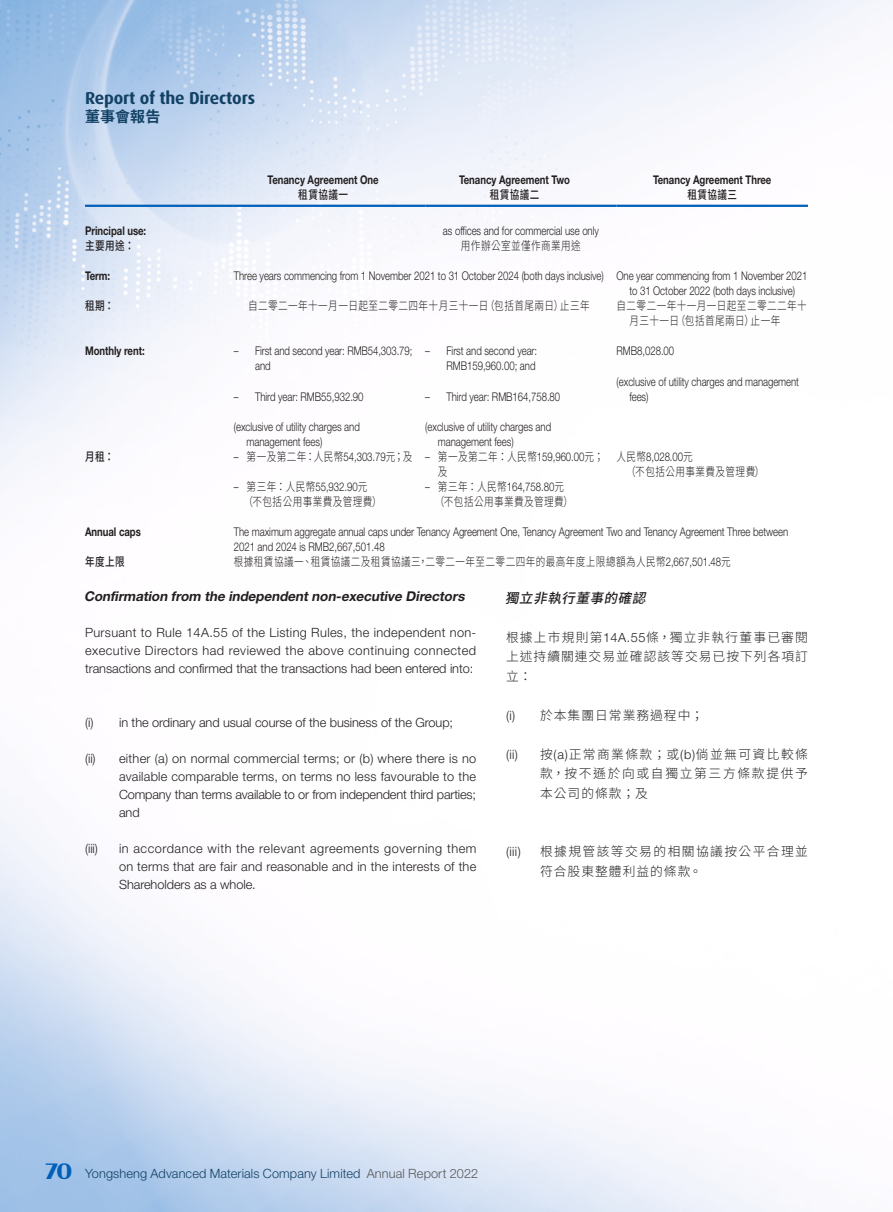
<style>
.page{position:relative;width:893px;height:1212px;background:#fff}
.page>*{position:absolute;margin:0;border:0;box-sizing:border-box;transform-origin:0 0}
.t1{font:700 17.25px "Dax";letter-spacing:-.01em;color:#124164}
.t2{font:700 15px "Source Han Sans TC";letter-spacing:.005em;color:#124164}
.C_Heading_3{font:italic 700 13.5px "Helvetica Neue LT Std";color:#231f20}
.C_Heading_3-2{font:italic 500 13.5px "Source Han Sans TC";color:#231f20}
.Body_Text{font:300 12.75px/18px "Helvetica Neue LT Std";letter-spacing:-.005em;color:#231f20;text-align:justify}
.C_Body_Text{font:300 12.75px/19.5px "Source Han Sans TC";letter-spacing:.095em;color:#231f20;text-align:justify}
.t3{font:300 12.75px "Helvetica Neue LT Std";letter-spacing:.01em;color:#124164}
.C_Body_Text-2{font:300 12.75px "Helvetica Neue LT Std";color:#231f20}
.Body_Text-2{font:300 12px/15px "Helvetica Neue LT Std";letter-spacing:-.005em;color:#231f20;scale:.8 1}
.Body_Text-3{font:300 12px/15px "Source Han Sans TC";letter-spacing:.045em;color:#231f20;scale:.8 1}
.Body_Text-4{font:700 12px "Helvetica Neue LT Std";letter-spacing:-.005em;color:#231f20;scale:.8 1}
.Body_Text-5{font:500 12px "Source Han Sans TC";letter-spacing:.045em;color:#231f20;scale:.8 1}
.s1{font-family:"Helvetica Neue LT Std"}
.s2{font-family:"Condor";font-weight:700;font-size:21px;color:#005fb9}
.s3{color:#57585a}
</style>
<div class="page">
<img style="left:0;top:0;width:890px;height:1212px">
<hr style="left:85px;top:205px;width:149px;height:2px;background:#005fb9">
<hr style="left:234px;top:205px;width:191px;height:2px;background:#005fb9">
<hr style="left:425px;top:205px;width:192px;height:2px;background:#005fb9">
<hr style="left:617px;top:205px;width:191px;height:2px;background:#005fb9">
<h1 class="t1" style="left:85px;top:88px;width:171px">Report of the Directors</h1>
<p class="t2" style="left:85px;top:108px;width:77px">董事會報告</p>
<p class="Body_Text-4" style="left:268px;top:172px;width:140px">Tenancy Agreement One</p>
<p class="Body_Text-4" style="left:459px;top:172px;width:140px">Tenancy Agreement Two</p>
<p class="Body_Text-4" style="left:653px;top:172px;width:150px">Tenancy Agreement Three</p>
<p class="Body_Text-5" style="left:298px;top:187px;width:64px">租賃協議一</p>
<p class="Body_Text-5" style="left:490px;top:187px;width:64px">租賃協議二</p>
<p class="Body_Text-5" style="left:687px;top:187px;width:64px">租賃協議三</p>
<p class="Body_Text-4" style="left:85px;top:224px;width:78px">Principal use:</p>
<p class="Body_Text-2" style="left:443px;top:223px;width:196px">as offices and for commercial use only</p>
<p class="Body_Text-5" style="left:85px;top:239px;width:63px">主要用途：</p>
<p class="Body_Text-3" style="left:461px;top:239px;width:151px">用作辦公室並僅作商業用途</p>
<p class="Body_Text-4" style="left:85px;top:269px;width:33px">Term:</p>
<p class="Body_Text-2" style="left:234px;top:268px;width:464px">Three years commencing from 1 November 2021 to 31 October 2024 (both days inclusive)</p>
<p class="Body_Text-2" style="left:617px;top:268px;width:240px;text-align:center">One year commencing from 1 November 2021 to 31 October 2022 (both days inclusive)</p>
<p class="Body_Text-5" style="left:85px;top:299px;width:38px">租期：</p>
<p class="Body_Text-3" style="left:248px;top:299px;width:428px">自二零二一年十一月一日起至二零二四年十月三十一日（包括首尾兩日）止三年</p>
<p class="Body_Text-3" style="left:629px;top:299px;width:223px;text-indent:-13px">自二零二一年十一月一日起至二零二二年十月三十一日（包括首尾兩日）止一年</p>
<p class="Body_Text-4" style="left:85px;top:344px;width:76px">Monthly rent:</p>
<p class="Body_Text-2" style="left:255px;top:343px;width:198px;text-indent:-21px">– First and second year: RMB54,303.79; and</p>
<p class="Body_Text-2" style="left:234px;top:388px;width:164px">– Third year: RMB55,932.90</p>
<p class="Body_Text-2" style="left:247px;top:418px;width:143px;text-indent:-13px">(exclusive of utility charges and management fees)</p>
<p class="Body_Text-2" style="left:425px;top:343px;width:142px;text-align:right">– First and second year:<br>RMB159,960.00; and</p>
<p class="Body_Text-2" style="left:425px;top:388px;width:170px">– Third year: RMB164,758.80</p>
<p class="Body_Text-2" style="left:438px;top:418px;width:143px;text-indent:-13px">(exclusive of utility charges and management fees)</p>
<p class="Body_Text-2" style="left:617px;top:343px;width:74px">RMB8,028.00</p>
<p class="Body_Text-2" style="left:629px;top:373px;width:214px;text-indent:-13px">(exclusive of utility charges and management fees)</p>
<p class="Body_Text-5" style="left:85px;top:449px;width:38px">月租：</p>
<p class="Body_Text-3" style="left:234px;top:449px;width:225px"><span class="s1">–</span> 第一及第二年：人民幣<span class="s1">54,303.79</span>元；及</p>
<p class="Body_Text-3" style="left:243px;top:479px;width:174px;text-indent:-10px"><span class="s1">–</span> 第三年：人民幣<span class="s1">55,932.90</span>元<br>（不包括公用事業費及管理費）</p>
<p class="Body_Text-3" style="left:438px;top:449px;width:208px;text-indent:-13px"><span class="s1">–</span> 第一及第二年：人民幣<span class="s1">159,960.00</span>元；及</p>
<p class="Body_Text-3" style="left:435px;top:479px;width:174px;text-indent:-10px"><span class="s1">–</span> 第三年：人民幣<span class="s1">164,758.80</span>元（不包括公用事業費及管理費）</p>
<p class="Body_Text-3" style="left:626px;top:449px;width:174px;text-indent:-10px">人民幣<span class="s1">8,028.00</span>元<br>（不包括公用事業費及管理費）</p>
<p class="Body_Text-4" style="left:85px;top:524px;width:71px">Annual caps</p>
<p class="Body_Text-2" style="left:234px;top:523px;width:694px">The maximum aggregate annual caps under Tenancy Agreement One, Tenancy Agreement Two and Tenancy Agreement Three between<br>2021 and 2024 is RMB2,667,501.48</p>
<p class="Body_Text-5" style="left:85px;top:554px;width:51px">年度上限</p>
<p class="Body_Text-3" style="left:234px;top:554px;width:623px">根據租賃協議一、租賃協議二及租賃協議三，二零二一年至二零二四年的最高年度上限總額為人民幣<span class="s1">2,667,501.48</span>元</p>
<p class="C_Heading_3" style="left:84px;top:588px;width:385px">Confirmation from the independentnon-executive Directors</p>
<p class="Body_Text" style="left:85px;top:624px;width:393px">Pursuant to Rule 14A.55 of the Listing Rules, the independent non&shy;executive Directors had reviewed the above continuing connected transactions and confirmed that the transactions had been entered into:</p>
<p class="C_Heading_3-2" style="left:505px;top:590px;width:149px">獨立非執行董事的確認</p>
<p class="C_Body_Text" style="left:506px;top:628px;width:303px">根據上市規則第<span class="s1">14A.55</span>條，獨立非執行董事已審閱上述持續關連交易並確認該等交易已按下列各項訂立：</p>
<p class="C_Body_Text" style="left:506px;top:706px;width:199px"><span class="s1">(i)</span> 於本集團日常業務過程中；</p>
<p class="C_Body_Text-2" style="left:506px;top:746px;width:14px">(ii)</p>
<p class="C_Body_Text" style="left:540px;top:745px;width:269px">按<span class="s1">(a)</span>正常商業條款；或<span class="s1">(b)</span>倘並無可資比較條款，按不遜於向或自獨立第三方條款提供予本公司的條款；及</p>
<p class="Body_Text" style="left:85px;top:714px;width:370px">(i) in the ordinary and usual course of the business of the Group;</p>
<p class="Body_Text" style="left:85px;top:750px;width:12px">(ii)</p>
<p class="Body_Text" style="left:119px;top:750px;width:359px">either (a) on normal commercial terms; or (b) where there is no available comparable terms, on terms no less favourable to the Company than terms available to or from independent third parties; and</p>
<p class="Body_Text" style="left:85px;top:840px;width:14px">(iii)</p>
<p class="Body_Text" style="left:119px;top:840px;width:359px">in accordance with the relevant agreements governing them on terms that are fair and reasonable and in the interests of the Shareholders as a whole.</p>
<p class="C_Body_Text-2" style="left:506px;top:844px;width:16px">(iii)</p>
<p class="C_Body_Text" style="left:540px;top:842px;width:269px">根據規管該等交易的相關協議按公平合理並符合股東整體利益的條款。</p>
<p class="t3" style="left:45px;top:1165px;width:435px"><span class="s2">70</span> Yongsheng Advanced Materials Company Limited <span class="s3">Annual Report 2022</span></p>
</div>
